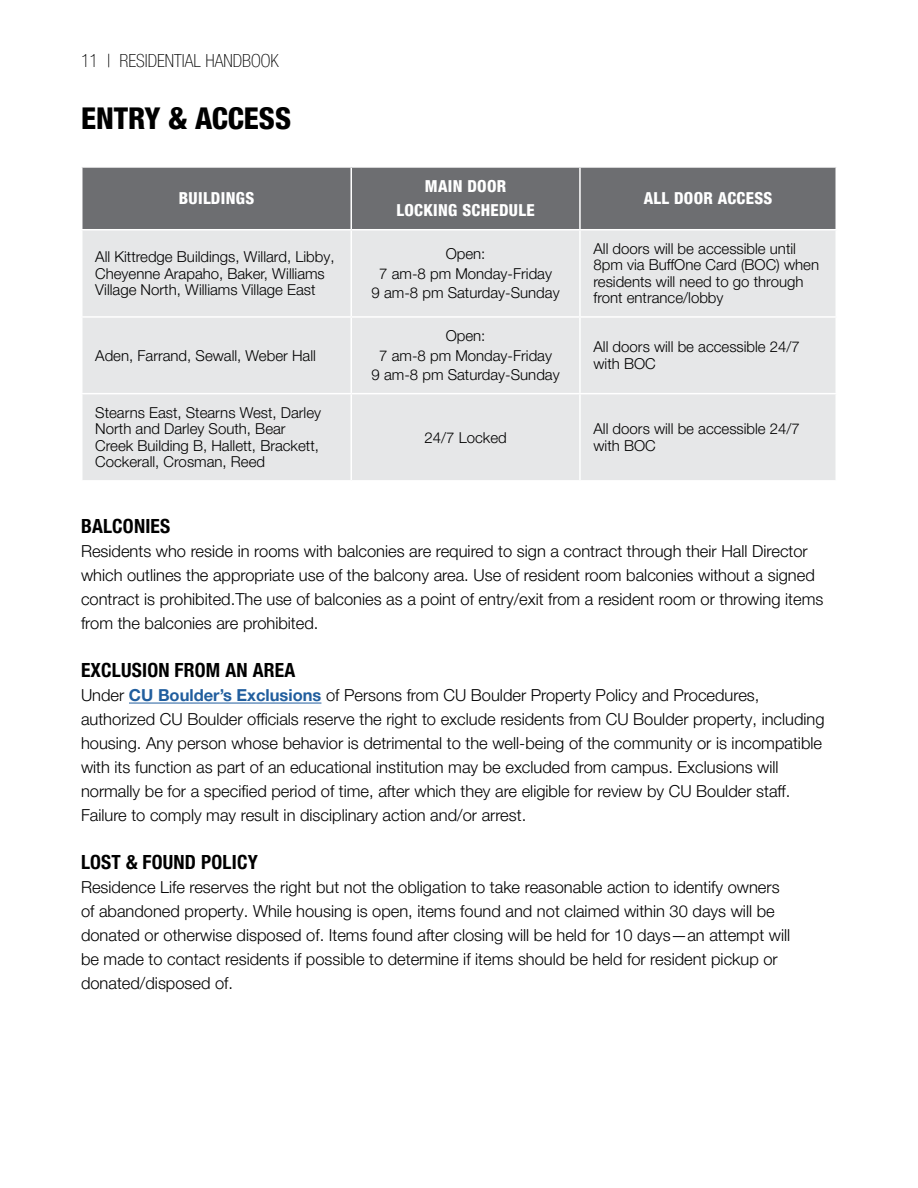
<style>
.page{position:relative;width:918px;height:1188px;background:#fff}
.page>*{position:absolute;margin:0;border:0;box-sizing:border-box;transform-origin:0 0}
.t1{font:800 condensed 30px "Helvetica Neue LT Pro";color:#000}
.t2{font:700 condensed 19.5px "Helvetica Neue LT Pro";letter-spacing:.01em;color:#000}
.t3{font:100 condensed 18px "Helvetica Neue LT Pro";color:#000}
.t4{font:300 16.5px/24px "Helvetica Neue LT Pro";color:#000}
.t5{font:800 condensed 16.5px/24px "Helvetica Neue LT Pro";letter-spacing:.02em;color:#fff;text-align:center}
.t6{font:300 15px/16.5px "Helvetica Neue LT Pro";color:#000}
.s1{font-weight:700;color:#215e9e}
</style>
<div class="page">
<div style="left:82px;top:168px;width:754px;height:61px;background:#6d6e71"></div>
<div style="left:82px;top:230px;width:754px;height:250px;background:#e6e7e8"></div>
<hr style="left:351px;top:230px;width:1px;height:86px;background:#fff">
<hr style="left:579px;top:230px;width:2px;height:86px;background:#fff">
<hr style="left:81px;top:316px;width:270px;height:2px;background:#fff">
<hr style="left:351px;top:316px;width:229px;height:2px;background:#fff">
<hr style="left:351px;top:318px;width:1px;height:75px;background:#fff">
<hr style="left:580px;top:316px;width:257px;height:2px;background:#fff">
<hr style="left:579px;top:318px;width:2px;height:75px;background:#fff">
<hr style="left:81px;top:393px;width:270px;height:1px;background:#fff">
<hr style="left:351px;top:393px;width:229px;height:1px;background:#fff">
<hr style="left:351px;top:394px;width:1px;height:86px;background:#fff">
<hr style="left:580px;top:393px;width:257px;height:1px;background:#fff">
<hr style="left:579px;top:394px;width:2px;height:86px;background:#fff">
<hr style="left:351px;top:168px;width:1px;height:61px;background:#fff">
<hr style="left:579px;top:168px;width:2px;height:61px;background:#fff">
<hr style="left:129px;top:703px;width:192px;height:1px;background:#215e9e">
<p class="t3" style="left:81px;top:50px;width:199px">11 | RESIDENTIAL HANDBOOK</p>
<h1 class="t1" style="left:81px;top:100px;width:212px">ENTRY &amp; ACCESS</h1>
<p class="t5" style="left:179px;top:186px;width:77px">BUILDINGS</p>
<p class="t5" style="left:397px;top:174px;width:140px">MAIN DOOR<br>LOCKING SCHEDULE</p>
<p class="t5" style="left:644px;top:186px;width:130px">ALL DOOR ACCESS</p>
<p class="t6" style="left:95px;top:248px;width:241px">All Kittredge Buildings, Willard, Libby,<br>Cheyenne Arapaho, Baker, Williams<br>Village North, Williams Village East</p>
<p class="t6" style="left:372px;top:244px;width:190px;line-height:19.5px;text-align:center">Open:<br>7 am-8 pm Monday-Friday<br>9 am-8 pm Saturday-Sunday</p>
<p class="t6" style="left:593px;top:240px;width:227px">All doors will be accessible until<br>8pm via BuffOne Card (BOC) when residents will need to go through front entrance/lobby</p>
<p class="t6" style="left:95px;top:347px;width:222px">Aden, Farrand, Sewall, Weber Hall</p>
<p class="t6" style="left:95px;top:404px;width:227px">Stearns East, Stearns West, Darley<br>North and Darley South, Bear<br>Creek Building B, Hallett, Brackett,<br>Cockerall, Crosman, Reed</p>
<p class="t6" style="left:372px;top:326px;width:190px;line-height:19.5px;text-align:center">Open:<br>7 am-8 pm Monday-Friday<br>9 am-8 pm Saturday-Sunday</p>
<p class="t6" style="left:593px;top:339px;width:208px">All doors will be accessible 24/7 with BOC</p>
<p class="t6" style="left:424px;top:429px;width:84px">24/7 Locked</p>
<p class="t6" style="left:593px;top:420px;width:208px">All doors will be accessible 24/7 with BOC</p>
<p class="t2" style="left:81px;top:515px;width:91px">BALCONIES</p>
<p class="t4" style="left:81px;top:539px;width:744px">Residents who reside in rooms with balconies are required to sign a contract through their Hall Director which outlines the appropriate use of the balcony area. Use of resident room balconies without a signed contract is prohibited.The use of balconies as a point of entry/exit from a resident room or throwing items from the balconies are prohibited.</p>
<p class="t2" style="left:81px;top:659px;width:216px">EXCLUSION FROM AN AREA</p>
<p class="t4" style="left:81px;top:683px;width:745px">Under <span class="s1">CU Boulder’s Exclusions</span> of Persons from CU Boulder Property Policy and Procedures, authorized CU Boulder officials reserve the right to exclude residents from CU Boulder property, including housing. Any person whose behavior is detrimental to the well-being of the community or is incompatible with its function as part of an educational institution may be excluded from campus. Exclusions will normally be for a specified period of time, after which they are eligible for review by CU Boulder staff.<br>Failure to comply may result in disciplinary action and/or arrest.</p>
<p class="t2" style="left:81px;top:851px;width:178px">LOST &amp; FOUND POLICY</p>
<p class="t4" style="left:81px;top:875px;width:711px">Residence Life reserves the right but not the obligation to take reasonable action to identify owners of abandoned property. While housing is open, items found and not claimed within 30 days will be donated or otherwise disposed of. Items found after closing will be held for 10 days—an attempt will be made to contact residents if possible to determine if items should be held for resident pickup or donated/disposed of.</p>
</div>
